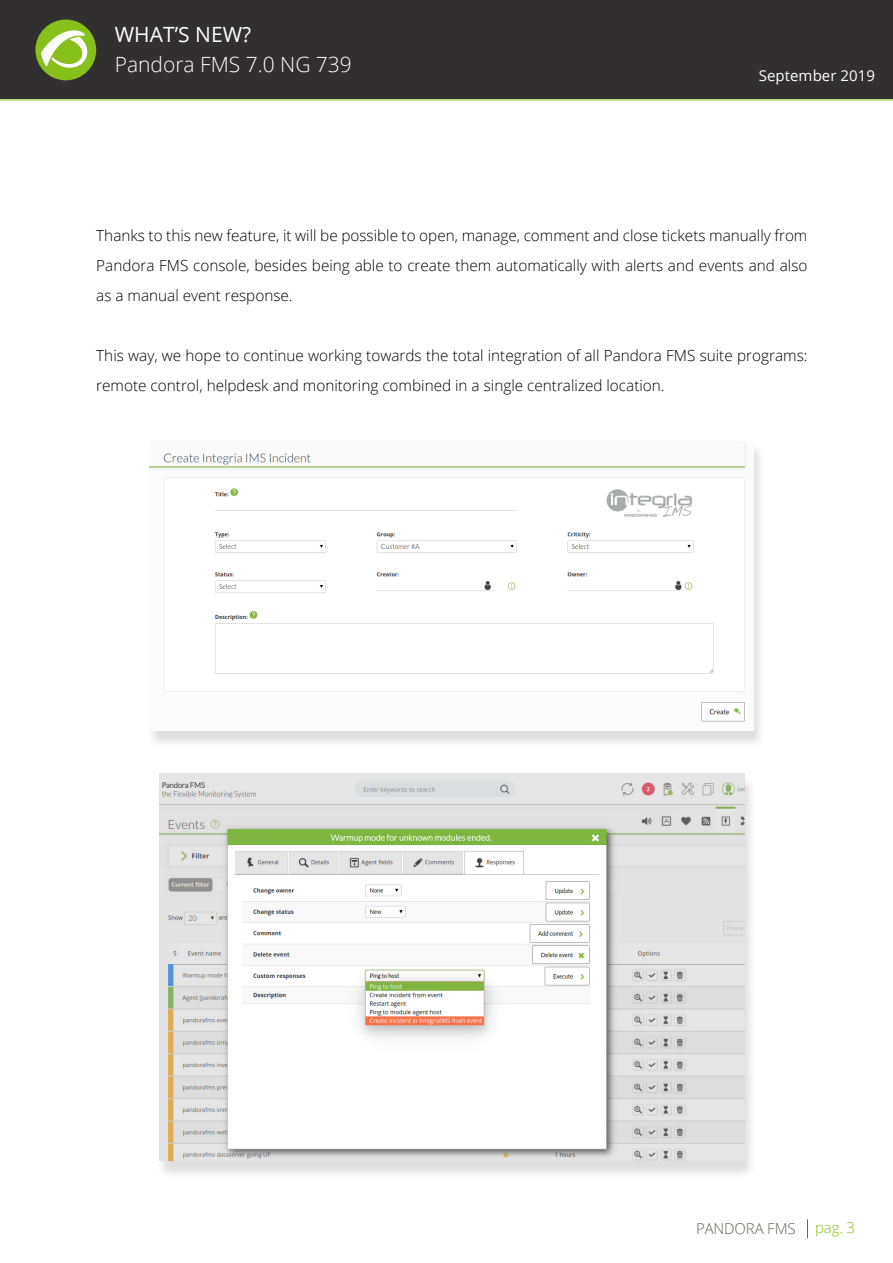
<style>
.page{position:relative;width:893px;height:1263px;background:#fff}
.page>*{position:absolute;margin:0;border:0;box-sizing:border-box;transform-origin:0 0}
.t1{font:300 21px "Open Sans";color:#fff}
.t2{font:21px "Open Sans";color:#fff}
.t3{font:300 15.3px/30px "Open Sans";color:#000;text-align:justify}
.t4{font:15px "Open Sans";letter-spacing:.005em;color:#fff}
.t5{font:300 15px "Open Sans";letter-spacing:-.01em;color:#6b6360}
.t6{font:300 15px "Open Sans";color:#87c01a}
</style>
<div class="page">
<div style="left:0;top:0;width:893px;height:99px;background:#312f30"></div>
<svg style="left:807px;top:1219px;width:1px;height:19px"></svg>
<div style="left:35px;top:20px;width:61px;height:60px;background:#87c01a;border-radius:50%"></div>
<svg style="left:41px;top:30px;width:47px;height:38px"></svg>
<hr style="left:0;top:100px;width:893px;height:1px;background:#87c01a">
<div style="left:146px;top:443px;width:621px;height:306px;background:#231f20;opacity:.15"></div>
<img style="left:150px;top:443px;width:603px;height:287px">
<div style="left:156px;top:775px;width:601px;height:404px;background:#231f20;opacity:.15"></div>
<img style="left:159px;top:773px;width:585px;height:388px">
<h1 class="t2" style="left:115px;top:20px;width:138px">WHAT’S NEW?</h1>
<h1 class="t1" style="left:115px;top:50px;width:239px">Pandora FMS 7.0 NG 739</h1>
<p class="t4" style="left:759px;top:65px;width:118px">September 2019</p>
<p class="t3" style="left:96px;top:220px;width:713px">Thanks to this new feature, it will be possible to open, manage, comment and close tickets manually from Pandora FMS console, besides being able to create them automatically with alerts and events and also as a manual event response.</p>
<p class="t3" style="left:96px;top:340px;width:713px">This way, we hope to continue working towards the total integration of all Pandora FMS suite programs: remote control, helpdesk and monitoring combined in a single centralized location.</p>
<p class="t5" style="left:696px;top:1218px;width:101px">PANDORA FMS</p>
<p class="t6" style="left:815px;top:1217px;width:42px">pag. 3</p>
</div>
